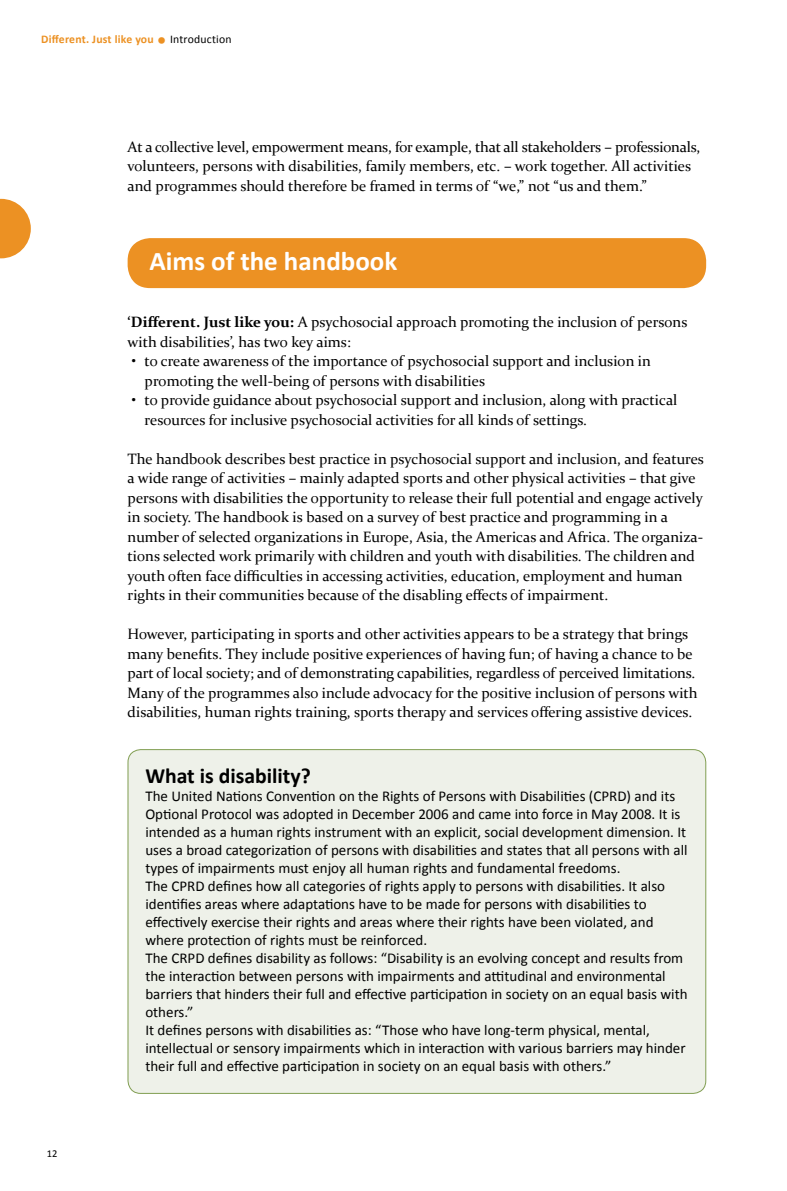
<style>
.page{position:relative;width:787px;height:1191px;background:#fff}
.page>*{position:absolute;margin:0;border:0;box-sizing:border-box;transform-origin:0 0}
.t1{font:700 27px "Calibri";color:#fff}
.t2{font:700 21.75px "Calibri";color:#000}
.t3{font:15px/19.5px "Constantia";color:#000}
.t4{font:15px/18px "Calibri";color:#000}
.t5{font:700 11.7px "Calibri";letter-spacing:.02em;color:#ec9123}
.t6{font:10.5px "Calibri";color:#000}
.s1{font-weight:400;font-size:21px}
.s2{font-weight:400;color:#000}
.s3{font-weight:700}
</style>
<div class="page">
<svg style="left:0;top:199px;width:31px;height:59px"></svg>
<div style="left:128px;top:238px;width:578px;height:50px;background:#ec9123;border-radius:22px"></div>
<div style="left:128px;top:749px;width:577px;height:344px;background:#eef1e9;border-radius:13px"></div>
<p class="t5" style="left:41px;top:32px;width:192px">Different. Just like you <span class="s1">•</span> <span class="s2">Introduction</span></p>
<p class="t3" style="left:128px;top:136px;width:574px">At a collective level, empowerment means, for example, that all stakeholders – professionals, volunteers, persons with disabilities, family members, etc. – work together. All activities and programmes should therefore be framed in terms of “we,” not “us and them.”</p>
<h1 class="t1" style="left:149px;top:243px;width:249px">Aims of the handbook</h1>
<p class="t3" style="left:128px;top:311px;width:561px"><span class="s3">‘Different. Just like you:</span> A psychosocial approach promoting the inclusion of persons with disabilities’, has two key aims:</p>
<p class="t3" style="left:145px;top:350px;width:508px;text-indent:-13px">• to create awareness of the importance of psychosocial support and inclusion in promoting the well-being of persons with disabilities</p>
<p class="t3" style="left:145px;top:389px;width:534px;text-indent:-13px">• to provide guidance about psychosocial support and inclusion, along with practical resources for inclusive psychosocial activities for all kinds of settings.</p>
<p class="t3" style="left:128px;top:448px;width:578px">The handbook describes best practice in psychosocial support and inclusion, and features a wide range of activities – mainly adapted sports and other physical activities – that give persons with disabilities the opportunity to release their full potential and engage actively in society. The handbook is based on a survey of best practice and programming in a number of selected organizations in Europe, Asia, the Americas and Africa. The organiza&shy;tions selected work primarily with children and youth with disabilities. The children and youth often face difficulties in accessing activities, education, employment and human rights in their communities because of the disabling effects of impairment.</p>
<p class="t3" style="left:128px;top:623px;width:571px">However, participating in sports and other activities appears to be a strategy that brings many benefits. They include positive experiences of having fun; of having a chance to be part of local society; and of demonstrating capabilities, regardless of perceived limitations.<br>Many of the programmes also include advocacy for the positive inclusion of persons with disabilities, human rights training, sports therapy and services offering assistive devices.</p>
<p class="t6" style="left:47px;top:1147px;width:12px">12</p>
<h2 class="t2" style="left:145px;top:762px;width:167px">What is disability?</h2>
<p class="t4" style="left:145px;top:787px;width:543px">The United Nations Convention on the Rights of Persons with Disabilities (CPRD) and its Optional Protocol was adopted in December 2006 and came into force in May 2008. It is intended as a human rights instrument with an explicit, social development dimension. It uses a broad categorization of persons with disabilities and states that all persons with all types of impairments must enjoy all human rights and fundamental freedoms.<br>The CPRD defines how all categories of rights apply to persons with disabilities. It also identifies areas where adaptations have to be made for persons with disabilities to effectively exercise their rights and areas where their rights have been violated, and where protection of rights must be reinforced.<br>The CRPD defines disability as follows: “Disability is an evolving concept and results from the interaction between persons with impairments and attitudinal and environmental barriers that hinders their full and effective participation in society on an equal basis with others.”<br>It defines persons with disabilities as: “Those who have long-term physical, mental, intellectual or sensory impairments which in interaction with various barriers may hinder their full and effective participation in society on an equal basis with others.”</p>
</div>
